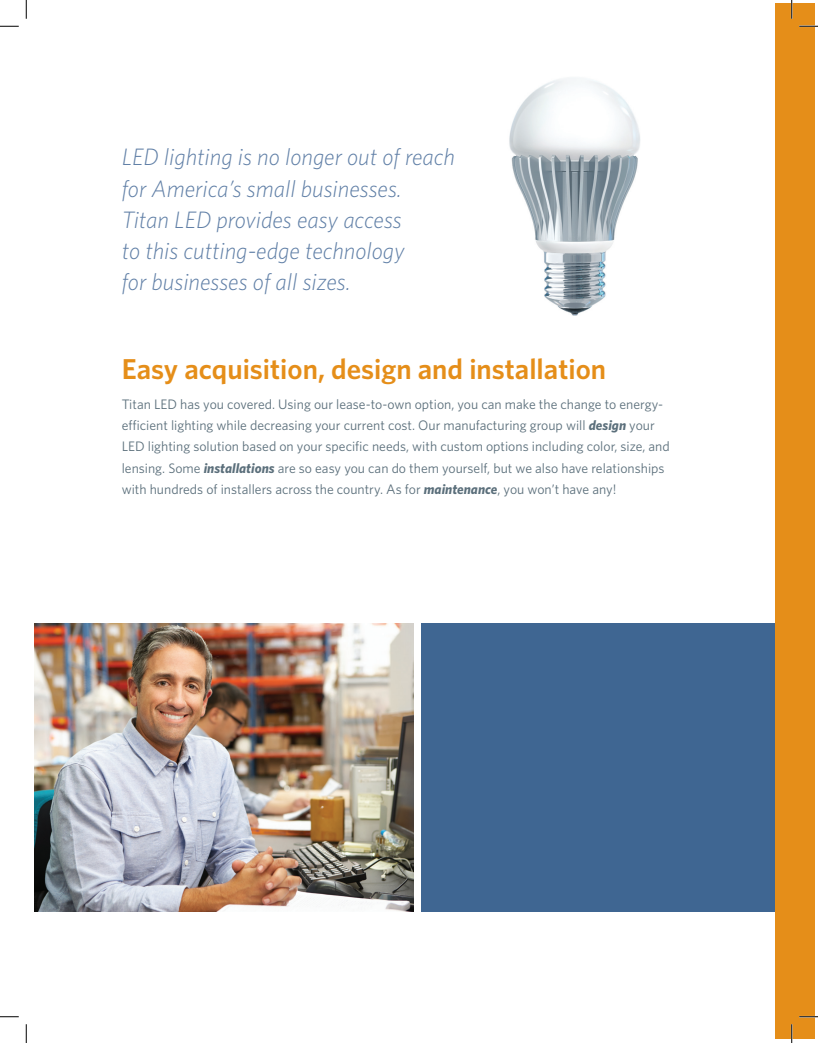
<style>
.page{position:relative;width:818px;height:1043px;background:#fff}
.page>*{position:absolute;margin:0;border:0;box-sizing:border-box;transform-origin:0 0}
.Subhead{font:600 28.75px "Whitney";color:#e58e19}
.t1{font:italic 300 23.75px/31.2px "Whitney";color:#6180a7}
.t2{font:13.75px/21.2px "Whitney";color:#5b6f7b}
.s1{font-weight:700;font-style:italic}
</style>
<div class="page">
<div style="left:421px;top:623px;width:383px;height:288px;background:#3f6692"></div>
<img style="left:509px;top:78px;width:131px;height:237px">
<div style="left:775px;top:4px;width:39px;height:1035px;background:#e58e19"></div>
<img style="left:35px;top:623px;width:378px;height:288px">
<svg style="left:0;top:25px;width:19px;height:2px"></svg>
<svg style="left:799px;top:25px;width:19px;height:2px"></svg>
<svg style="left:0;top:1016px;width:19px;height:1px"></svg>
<svg style="left:799px;top:1015px;width:19px;height:2px"></svg>
<svg style="left:25px;top:0;width:2px;height:19px"></svg>
<svg style="left:25px;top:1024px;width:2px;height:18px"></svg>
<svg style="left:790px;top:0;width:2px;height:19px"></svg>
<svg style="left:790px;top:1024px;width:2px;height:18px"></svg>
<p class="t1" style="left:122px;top:141px;width:335px">LED lighting is no longer out of reach for America’s small businesses.<br>Titan LED provides easy access<br>to this cutting-edge technology<br>for businesses of all sizes.</p>
<p class="Subhead" style="left:122px;top:349px;width:486px">Easy acquisition, design and installation</p>
<p class="t2" style="left:122px;top:393px;width:549px">Titan LED has you covered. Using our lease-to-own option, you can make the change to energy&shy;efficient lighting while decreasing your current cost. Our manufacturing group will <span class="s1">design</span> your LED lighting solution based on your specific needs, with custom options including color, size, and lensing. Some <span class="s1">installations</span> are so easy you can do them yourself, but we also have relationships with hundreds of installers across the country. As for <span class="s1">maintenance</span>, you won’t have any!</p>
</div>
